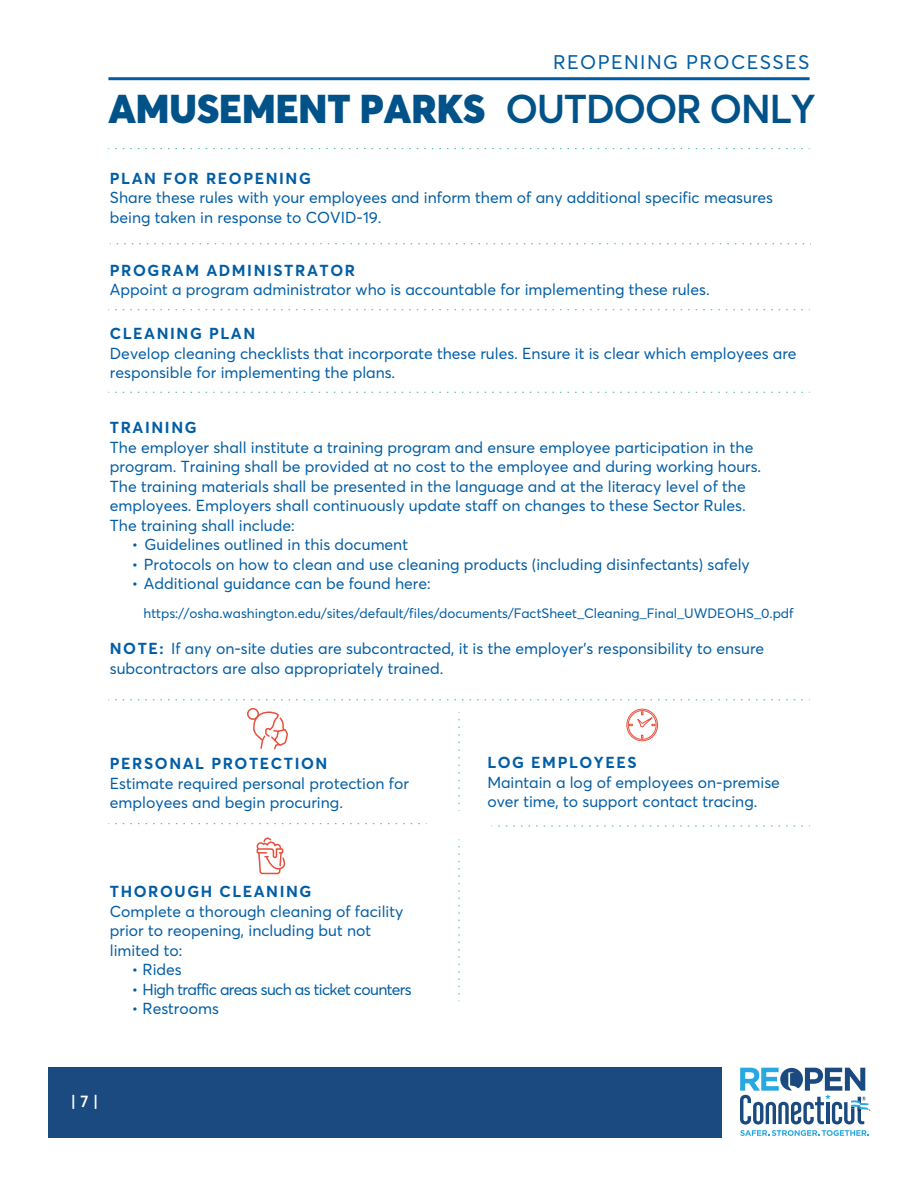
<style>
.page{position:relative;width:918px;height:1188px;background:#fff}
.page>*{position:absolute;margin:0;border:0;box-sizing:border-box;transform-origin:0 0}
.t1{font:900 39.75px "Averta PE";color:#005289}
.t2{font:19.5px "Averta PE";letter-spacing:.075em;color:#005da6}
.t3{font:600 16.5px "Averta PE";color:#fff}
.t4{font:15.75px/19.5px "Averta PE";color:#005da6}
.t5{font:700 15.75px "Averta PE";letter-spacing:.1em;color:#005da6}
.t6{font:15.75px "Averta PE";letter-spacing:-.04em;color:#005da6}
.t7{font:13.5px "Averta PE";color:#005da6}
.s1{font-weight:600}
.s2{font-weight:700}
</style>
<div class="page">
<svg style="left:253px;top:711px;width:35px;height:39px"></svg>
<div style="left:247px;top:708px;width:12px;height:12px;border:2px solid #e7503d;border-radius:50%"></div>
<svg style="left:115px;top:699px;width:695px;height:1px"></svg>
<svg style="left:117px;top:243px;width:694px;height:1px"></svg>
<svg style="left:115px;top:309px;width:695px;height:1px"></svg>
<svg style="left:115px;top:392px;width:695px;height:1px"></svg>
<svg style="left:256px;top:837px;width:28px;height:38px"></svg>
<svg style="left:115px;top:823px;width:312px;height:1px"></svg>
<svg style="left:498px;top:825px;width:312px;height:2px"></svg>
<svg style="left:458px;top:712px;width:2px;height:92px"></svg>
<svg style="left:458px;top:839px;width:2px;height:156px"></svg>
<hr style="left:108px;top:77px;width:702px;height:3px;background:#005da6">
<svg style="left:115px;top:148px;width:695px;height:1px"></svg>
<svg style="left:626px;top:708px;width:32px;height:34px"></svg>
<div style="left:48px;top:1067px;width:673px;height:71px;background:#1a4a80"></div>
<svg style="left:740px;top:1068px;width:129px;height:68px"></svg>
<p class="t2" style="left:553px;top:49px;width:258px">REOPENING PROCESSES</p>
<h1 class="t1" style="left:108px;top:81px;width:709px">AMUSEMENT PARKS <span class="s1">OUTDOOR ONLY</span></h1>
<p class="t5" style="left:110px;top:167px;width:202px">PLAN FOR REOPENING</p>
<p class="t4" style="left:110px;top:188px;width:665px">Share these rules with your employees and inform them of any additional specific measures being taken in response to COVID-19.</p>
<p class="t5" style="left:110px;top:259px;width:247px">PROGRAM ADMINISTRATOR</p>
<p class="t4" style="left:110px;top:279px;width:601px">Appoint a program administrator who is accountable for implementing these rules.</p>
<p class="t5" style="left:110px;top:323px;width:147px">CLEANING PLAN</p>
<p class="t4" style="left:110px;top:343px;width:688px">Develop cleaning checklists that incorporate these rules. Ensure it is clear which employees are responsible for implementing the plans.</p>
<p class="t5" style="left:110px;top:417px;width:88px">TRAINING</p>
<p class="t4" style="left:110px;top:437px;width:653px">The employer shall institute a training program and ensure employee participation in the program. Training shall be provided at no cost to the employee and during working hours.<br>The training materials shall be presented in the language and at the literacy level of the employees. Employers shall continuously update staff on changes to these Sector Rules.<br>The training shall include:</p>
<p class="t4" style="left:132px;top:534px;width:278px">• Guidelines outlined in this document</p>
<p class="t4" style="left:132px;top:554px;width:620px">• Protocols on how to clean and use cleaning products (including disinfectants) safely</p>
<p class="t4" style="left:132px;top:573px;width:300px">• Additional guidance can be found here:</p>
<p class="t7" style="left:144px;top:603px;width:652px">https://osha.washington.edu/sites/default/files/documents/FactSheet_Cleaning_Final_UWDEOHS_0.pdf</p>
<p class="t4" style="left:110px;top:638px;width:656px"><span class="s2">NOTE:</span> If any on-site duties are subcontracted, it is the employer’s responsibility to ensure subcontractors are also appropriately trained.</p>
<p class="t5" style="left:110px;top:752px;width:219px">PERSONAL PROTECTION</p>
<p class="t4" style="left:110px;top:773px;width:301px">Estimate required personal protection for employees and begin procuring.</p>
<p class="t5" style="left:110px;top:881px;width:203px">THOROUGH CLEANING</p>
<p class="t4" style="left:110px;top:901px;width:295px">Complete a thorough cleaning of facility prior to reopening, including but not limited to:</p>
<p class="t4" style="left:132px;top:960px;width:51px">• Rides</p>
<p class="t6" style="left:132px;top:979px;width:281px">• High traffic areas such as ticket counters</p>
<p class="t4" style="left:132px;top:999px;width:89px">• Restrooms</p>
<p class="t5" style="left:487px;top:751px;width:151px">LOG EMPLOYEES</p>
<p class="t4" style="left:487px;top:772px;width:294px">Maintain a log of employees on-premise over time, to support contact tracing.</p>
<p class="t3" style="left:71px;top:1090px;width:29px">| 7 |</p>
</div>
